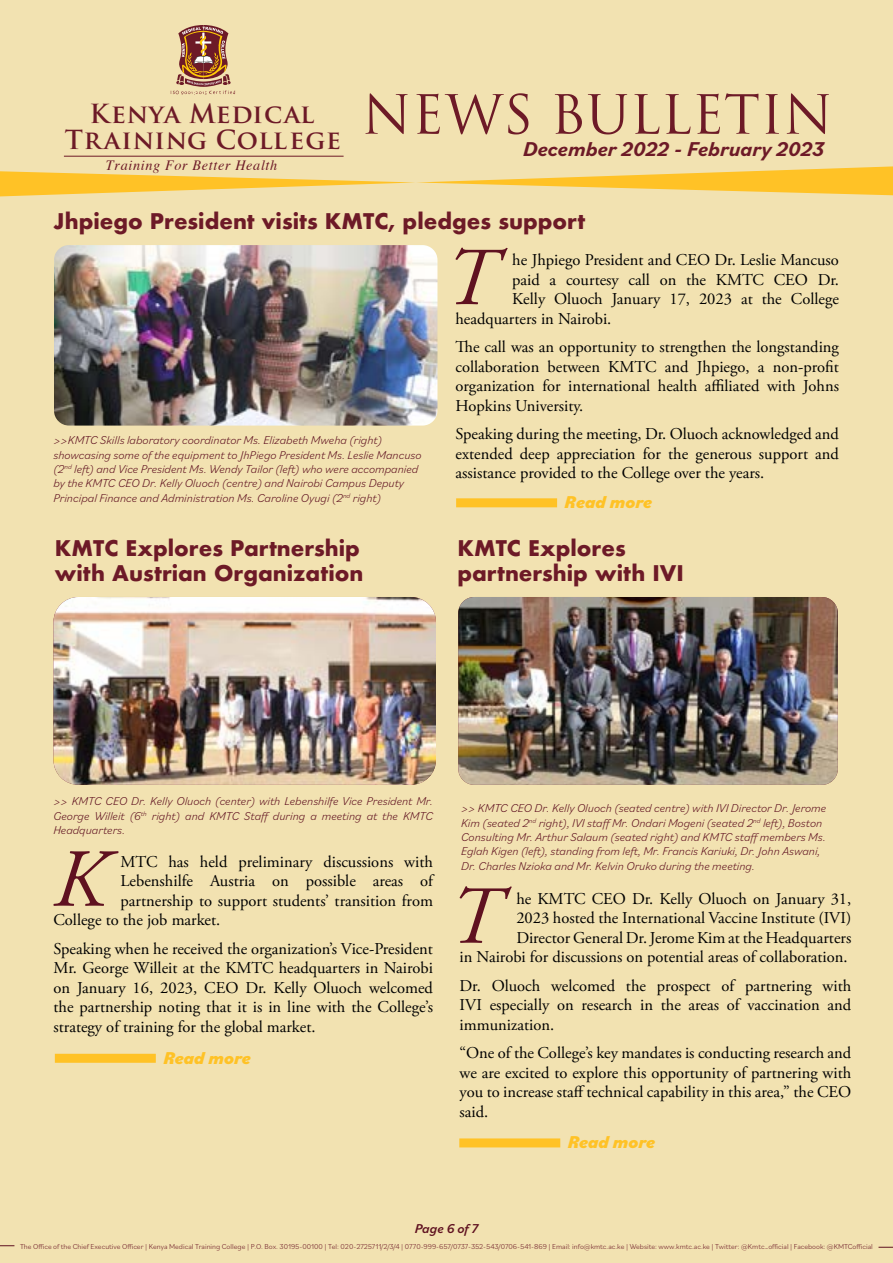
<style>
.page{position:relative;width:893px;height:1263px;background:#f2e2b1}
.page>*{position:absolute;margin:0;border:0;box-sizing:border-box;transform-origin:0 0}
.t1{font:italic 82.2px "Adobe Garamond Pro";color:#5f1120}
.t2{font:52.5px "Trajan Pro";color:#6d1a27}
.t3{font:700 25.65px/26.4px "Trajan Pro";letter-spacing:.03em;color:#6d1a27;text-align:center}
.t4{font:700 21px/25.2px "Futura";color:#6d1a27}
.t5{font:italic 700 21px "Bilo";color:#6d1a27}
.t6{font:italic 800 18px "Bilo";color:#ffc226}
.t7{font:16.5px/19.5px "Adobe Garamond Pro";color:#000;text-align:justify}
.t8{font:italic 14.25px "Times";letter-spacing:.045em;color:#6d1a27}
.t9{font:italic 500 13.5px "Bilo";color:#5f1120}
.t10{font:italic 300 12px/14.4px "Bilo";color:#5f1120}
.t11{font:300 7.5px "Bilo";color:#6d1a27}
</style>
<div class="page">
<svg style="left:0;top:1245px;width:14px;height:1px"></svg>
<svg style="left:878px;top:1247px;width:15px;height:1px"></svg>
<hr style="left:64px;top:156px;width:280px;height:1px;background:#6d1a27">
<svg style="left:171px;top:25px;width:64px;height:70px"></svg>
<svg style="left:0;top:166px;width:893px;height:30px"></svg>
<img style="left:53px;top:597px;width:383px;height:188px">
<img style="left:458px;top:597px;width:380px;height:188px">
<div style="left:55px;top:1054px;width:101px;height:9px;background:#ffc226"></div>
<div style="left:459px;top:1138px;width:101px;height:9px;background:#ffc226"></div>
<div style="left:456px;top:498px;width:101px;height:9px;background:#ffc226"></div>
<img style="left:54px;top:245px;width:383px;height:181px">
<h3 class="t3" style="left:65px;top:101px;width:278px">Kenya Medical<br>Training College</h3>
<p class="t8" style="left:106px;top:153px;width:173px">Training For Better Health</p>
<h2 class="t2" style="left:362px;top:81px;width:472px">NEWS BULLETIN</h2>
<p class="t5" style="left:523px;top:135px;width:302px">December 2022 - February 2023</p>
<p class="t4" style="left:54px;top:208px;width:533px">Jhpiego President visits KMTC, pledges support</p>
<p class="t10" style="left:53px;top:432px;width:370px">&gt;&gt;KMTC Skills laboratory coordinator Ms. Elizabeth Mweha (right) showcasing some of the equipment to JhPiego President Ms. Leslie Mancuso (2<sup>nd</sup> left) and Vice President Ms. Wendy Tailor (left) who were accompanied by the KMTC CEO Dr. Kelly Oluoch (centre) and Nairobi Campus Deputy Principal Finance and Administration Ms. Caroline Oyugi (2<sup>nd</sup> right)</p>
<p class="t4" style="left:55px;top:535px;width:310px">KMTC Explores Partnership with Austrian Organization</p>
<h1 class="t1" style="left:444px;top:229px;width:54px">T</h1>
<p class="t7" style="left:512px;top:251px;width:328px">he Jhpiego President and CEO Dr. Leslie Mancuso</p>
<p class="t7" style="left:512px;top:270px;width:328px">paid a courtesy call on the KMTC CEO Dr.</p>
<p class="t7" style="left:512px;top:290px;width:328px">Kelly Oluoch January 17, 2023 at the College</p>
<p class="t7" style="left:455px;top:309px;width:157px">headquarters in Nairobi.</p>
<p class="t7" style="left:455px;top:338px;width:385px">The call was an opportunity to strengthen the longstanding collaboration between KMTC and Jhpiego, a non-profit organization for international health affiliated with Johns Hopkins University.</p>
<p class="t7" style="left:455px;top:425px;width:385px">Speaking during the meeting, Dr. Oluoch acknowledged and extended deep appreciation for the generous support and assistance provided to the College over the years.</p>
<p class="t6" style="left:565px;top:490px;width:89px">Read more</p>
<p class="t4" style="left:457px;top:535px;width:228px">KMTC Explores partnership with IVI</p>
<p class="t10" style="left:53px;top:794px;width:381px;text-align:justify">&gt;&gt; KMTC CEO Dr. Kelly Oluoch (center) with Lebenshilfe Vice President Mr.<br>George Willeit (6<sup>th</sup> right) and KMTC Staff during a meeting at the KMTC Headquarters.</p>
<h1 class="t1" style="left:53px;top:830px;width:53px">K</h1>
<p class="t7" style="left:121px;top:852px;width:314px">MTC has held preliminary discussions with</p>
<p class="t7" style="left:121px;top:872px;width:314px">Lebenshilfe Austria on possible areas of</p>
<p class="t7" style="left:121px;top:891px;width:314px">partnership to support students’ transition from</p>
<p class="t7" style="left:53px;top:911px;width:168px">College to the job market.</p>
<p class="t7" style="left:53px;top:939px;width:381px">Speaking when he received the organization’s Vice-President Mr. George Willeit at the KMTC headquarters in Nairobi on January 16, 2023, CEO Dr. Kelly Oluoch welcomed the partnership noting that it is in line with the College’s strategy of training for the global market.</p>
<p class="t6" style="left:163px;top:1045px;width:89px">Read more</p>
<p class="t10" style="left:461px;top:800px;width:367px">&gt;&gt; KMTC CEO Dr. Kelly Oluoch (seated centre) with IVI Director Dr. Jerome Kim (seated 2<sup>nd</sup> right), IVI staff Mr. Ondari Mogeni (seated 2<sup>nd</sup> left), Boston Consulting Mr. Arthur Salaum (seated right) and KMTC staff members Ms.<br>Eglah Kigen (left), standing from left, Mr. Francis Kariuki, Dr. John Aswani, Dr. Charles Nzioka and Mr. Kelvin Oruko during the meeting.</p>
<h1 class="t1" style="left:448px;top:867px;width:54px">T</h1>
<p class="t7" style="left:460px;top:889px;width:393px;text-align:right">he KMTC CEO Dr. Kelly Oluoch on January 31,<br>2023 hosted the International Vaccine Institute (IVI)<br>Director General Dr. Jerome Kim at the Headquarters<br>in Nairobi for discussions on potential areas of collaboration.</p>
<p class="t7" style="left:460px;top:976px;width:393px">Dr. Oluoch welcomed the prospect of partnering with IVI especially on research in the areas of vaccination and immunization.</p>
<p class="t7" style="left:460px;top:1044px;width:393px">“One of the College’s key mandates is conducting research and we are excited to explore this opportunity of partnering with you to increase staff technical capability in this area,” the CEO said.</p>
<p class="t6" style="left:568px;top:1130px;width:89px">Read more</p>
<p class="t9" style="left:415px;top:1219px;width:65px">Page 6 of 7</p>
<p class="t11" style="left:20px;top:1241px;width:854px">The Office of the Chief Executive Officer | Kenya Medical Training College | P.O. Box. 30195-00100 | Tel: 020-2725711/2/3/4 | 0770-999-657/0737-352-543/0706-541-869 | Email: info@kmtc.ac.ke | Website: www.kmtc.ac.ke | Twitter: @Kmtc_official | Facebook: @KMTCofficial</p>
</div>
